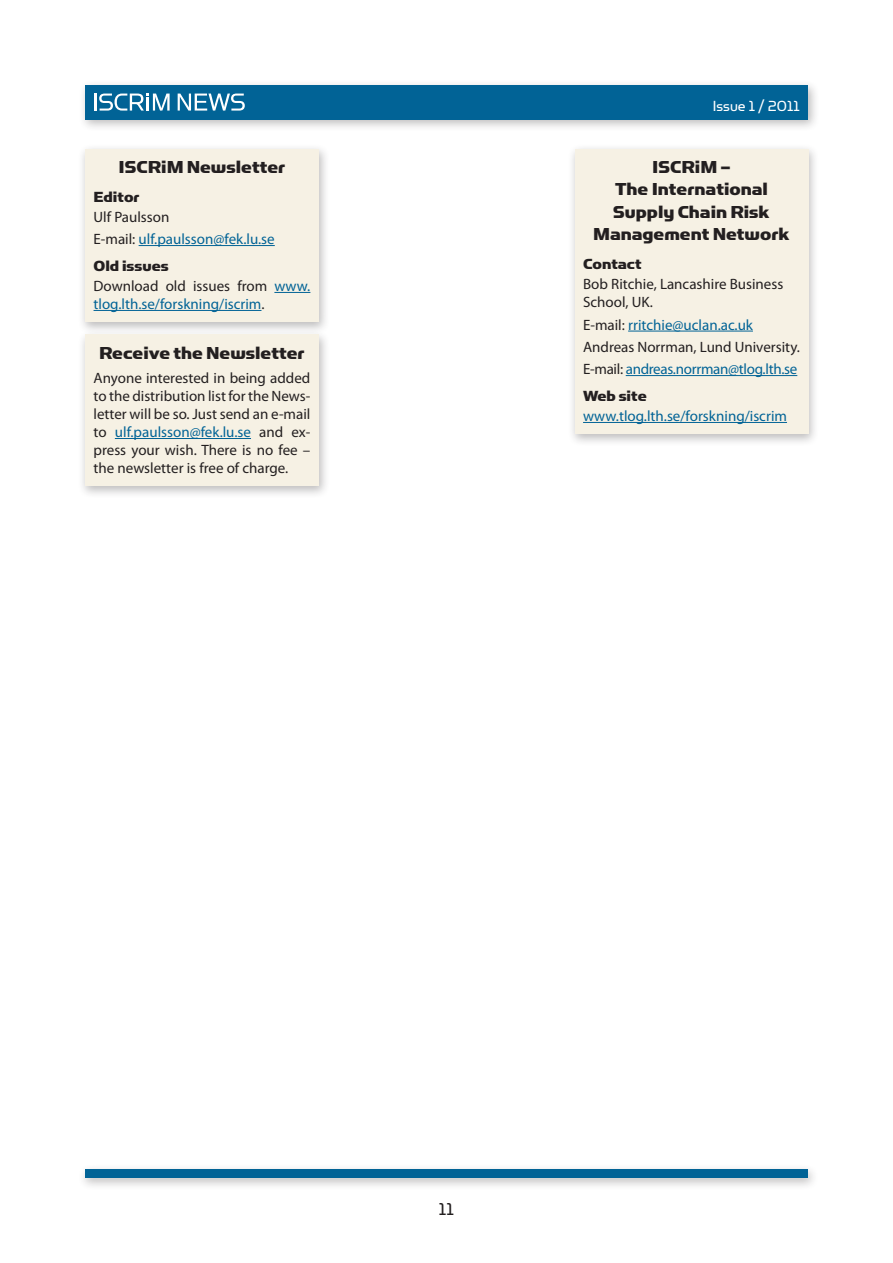
<style>
.page{position:relative;width:893px;height:1263px;background:#fff}
.page>*{position:absolute;margin:0;border:0;box-sizing:border-box;transform-origin:0 0}
.Box_header{font:19.5px/22.5px "Simian Display Chimpanzee";color:#231f20;text-align:center}
.t1{font:19.5px "Simian Display Orangutan";color:#231f20}
.Box_subheader{font:16.5px "Simian Display Chimpanzee";color:#231f20}
.t2{font:16.5px "Simian Display Orangutan";color:#fff}
.Box_text{font:15px/18px "Myriad Pro";color:#231f20}
.Box_text-2{font:15px/18px "Myriad Pro";color:#016396}
.Box_text-3{font:15px "Myriad Pro";letter-spacing:-.02em;color:#016396}
.s1{color:#231f20}
.s2{color:#016396}
</style>
<div class="page">
<div style="left:79px;top:80px;width:741px;height:52px;background:#231f20;opacity:.3"></div>
<div style="left:86px;top:85px;width:722px;height:34px;background:#016396"></div>
<svg style="left:94px;top:94px;width:76px;height:17px"></svg>
<svg style="left:178px;top:94px;width:67px;height:17px"></svg>
<div style="left:78px;top:144px;width:252px;height:191px;background:#231f20;opacity:.3"></div>
<div style="left:85px;top:149px;width:234px;height:173px;background:#f6f1e4"></div>
<hr style="left:139px;top:245px;width:136px;height:1px;background:#016396">
<hr style="left:274px;top:292px;width:36px;height:1px;background:#016396">
<hr style="left:94px;top:310px;width:167px;height:1px;background:#016396">
<div style="left:568px;top:144px;width:252px;height:302px;background:#231f20;opacity:.3"></div>
<div style="left:575px;top:149px;width:233px;height:285px;background:#f6f1e4"></div>
<hr style="left:628px;top:331px;width:125px;height:1px;background:#016396">
<hr style="left:626px;top:375px;width:171px;height:1px;background:#016396">
<hr style="left:583px;top:422px;width:204px;height:1px;background:#016396">
<div style="left:78px;top:329px;width:252px;height:169px;background:#231f20;opacity:.3"></div>
<div style="left:85px;top:335px;width:234px;height:151px;background:#f6f1e4"></div>
<hr style="left:115px;top:438px;width:136px;height:1px;background:#016396">
<div style="left:78px;top:1164px;width:741px;height:26px;background:#231f20;opacity:.3"></div>
<div style="left:85px;top:1169px;width:723px;height:9px;background:#016396"></div>
<p class="Box_header" style="left:119px;top:155px;width:168px">ISCRiM Newsletter</p>
<p class="Box_subheader" style="left:94px;top:188px;width:48px">Editor</p>
<p class="Box_text" style="left:94px;top:208px;width:77px">Ulf Paulsson</p>
<p class="Box_text-2" style="left:94px;top:230px;width:183px"><span class="s1">E-mail:</span> ulf.paulsson@fek.lu.se</p>
<p class="Box_subheader" style="left:94px;top:257px;width:77px">Old issues</p>
<p class="Box_text-2" style="left:94px;top:277px;width:218px"><span class="s1">Download old issues from</span> www. tlog.lth.se/forskning/iscrim<span class="s1">.</span></p>
<p class="Box_header" style="left:99px;top:341px;width:207px">Receive the Newsletter</p>
<p class="Box_text" style="left:94px;top:369px;width:218px;text-align:justify">Anyone interested in being added to the distribution list for the News&shy;letter will be so. Just send an e-mail to <span class="s2">ulf.paulsson@fek.lu.se</span> and ex&shy;press your wish. There is no fee – the newsletter is free of charge.</p>
<p class="t2" style="left:712px;top:97px;width:89px">Issue 1 / 2011</p>
<p class="Box_header" style="left:593px;top:155px;width:198px">ISCRiM –<br>The International<br>Supply Chain Risk<br>Management Network</p>
<p class="Box_subheader" style="left:583px;top:255px;width:60px">Contact</p>
<p class="Box_text" style="left:583px;top:276px;width:202px">Bob Ritchie, Lancashire Business<br>School, UK.</p>
<p class="Box_text-2" style="left:583px;top:316px;width:171px"><span class="s1">E-mail:</span> rritchie@uclan.ac.uk</p>
<p class="Box_text" style="left:583px;top:338px;width:218px">Andreas Norrman, Lund University.</p>
<p class="Box_text-3" style="left:583px;top:361px;width:216px"><span class="s1">E-mail:</span> andreas.norrman@tlog.lth.se</p>
<p class="Box_subheader" style="left:583px;top:387px;width:65px">Web site</p>
<p class="Box_text-2" style="left:583px;top:407px;width:205px">www.tlog.lth.se/forskning/iscrim</p>
<h1 class="t1" style="left:439px;top:1199px;width:17px">11</h1>
</div>
